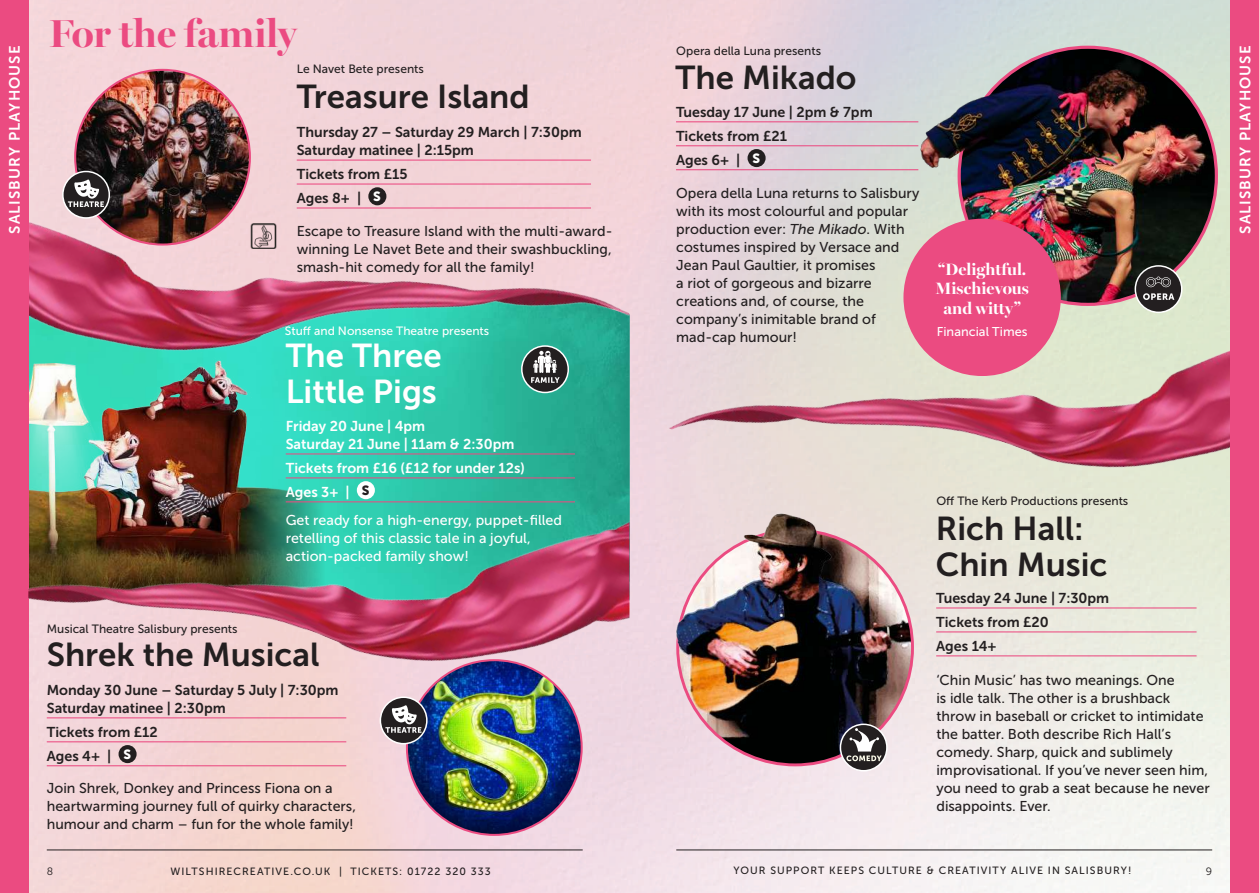
<style>
.page{position:relative;width:1259px;height:893px;background:#fff}
.page>*{position:absolute;margin:0;border:0;box-sizing:border-box;transform-origin:0 0}
.t1{font:700 39.15px "Miller Banner";color:#eb4b81}
.t2{font:33px/36px "Museo Sans 700";color:#231f20}
.t3{font:33px/36px "Museo Sans 700";color:#fff}
.t4{font:700 16.5px/19.5px "Miller Banner";color:#fff;text-align:center}
.t5{font:15px "Museo Sans 700";letter-spacing:.07em;color:#fff}
.t6{font:14.25px/18px "Museo Sans 500";color:#231f20}
.t7{font:14.25px/24px "Museo Sans 700";color:#231f20}
.t8{font:14.25px/18px "Museo Sans 500";color:#fff}
.t9{font:14.25px/18px "Museo Sans 700";color:#fff}
.t10{font:12.75px "Museo Sans 500";color:#fff}
.t11{font:12px "Museo Sans 500";color:#231f20}
.t12{font:12px "Museo Sans 500";color:#fff}
.t13{font:10.65px "Museo Sans 300";color:#231f20}
.t14{font:10.5px "Museo Sans 500";letter-spacing:.1em;color:#231f20}
.s1{font-family:"Museo Sans 900";font-size:13.2px;color:#fff}
.s2{font-style:italic}
.s3{font-family:"Museo Sans 900";font-size:13.2px;color:#231f20}
</style>
<div class="page">
<img style="left:629px;top:0;width:601px;height:893px">
<img style="left:655px;top:25px;width:575px;height:717px">
<div style="left:1230px;top:0;width:29px;height:893px;background:#eb4b81"></div>
<div style="left:28px;top:0;width:601px;height:208px;background:#f2d4d8"></div>
<hr style="left:297px;top:160px;width:294px;height:1px;background:#eb4b81">
<hr style="left:297px;top:184px;width:294px;height:1px;background:#eb4b81">
<hr style="left:297px;top:207px;width:294px;height:2px;background:#eb4b81">
<div style="left:368px;top:187px;width:18px;height:18px;background:#231f20;border-radius:50%"></div>
<img style="left:75px;top:70px;width:175px;height:175px;border-radius:87px">
<hr style="left:676px;top:121px;width:242px;height:1px;background:#eb4b81">
<hr style="left:676px;top:145px;width:242px;height:1px;background:#eb4b81">
<hr style="left:676px;top:169px;width:242px;height:1px;background:#eb4b81">
<div style="left:747px;top:149px;width:18px;height:18px;background:#231f20;border-radius:50%"></div>
<img style="left:959px;top:47px;width:257px;height:257px;border-radius:129px">
<img style="left:678px;top:530px;width:234px;height:235px;border-radius:117px">
<div style="left:903px;top:219px;width:158px;height:157px;background:#eb4b81;border-radius:50%"></div>
<div style="left:0;top:0;width:28px;height:893px;background:#eb4b81"></div>
<hr style="left:936px;top:607px;width:260px;height:1px;background:#eb4b81">
<hr style="left:936px;top:631px;width:260px;height:1px;background:#eb4b81">
<hr style="left:936px;top:655px;width:260px;height:1px;background:#eb4b81">
<svg style="left:840px;top:724px;width:47px;height:47px"></svg>
<div style="left:839px;top:724px;width:48px;height:47px;border:2px solid #fff;border-radius:50%"></div>
<svg style="left:846px;top:728px;width:35px;height:33px"></svg>
<img style="left:670px;top:496px;width:177px;height:178px">
<img style="left:920px;top:47px;width:91px;height:132px">
<div style="left:1135px;top:266px;width:46px;height:46px;background:#231f20;border-radius:50%"></div>
<div style="left:1134px;top:265px;width:48px;height:48px;border:2px solid #fff;border-radius:50%"></div>
<svg style="left:1143px;top:293px;width:31px;height:7px"></svg>
<svg style="left:1146px;top:277px;width:25px;height:10px"></svg>
<img style="left:28px;top:208px;width:601px;height:685px">
<hr style="left:47px;top:850px;width:536px;height:1px;background:#231f20">
<hr style="left:676px;top:850px;width:536px;height:1px;background:#231f20">
<svg style="left:63px;top:171px;width:46px;height:47px"></svg>
<div style="left:62px;top:171px;width:48px;height:48px;border:2px solid #fff;border-radius:50%"></div>
<svg style="left:68px;top:180px;width:36px;height:27px"></svg>
<p class="t5" style="left:6px;top:234px;width:190px;rotate:-90deg">SALISBURY PLAYHOUSE</p>
<h1 class="t1" style="left:49px;top:2px;width:249px">For the family</h1>
<p class="t11" style="left:676px;top:44px;width:146px">Opera della Luna presents</p>
<p class="t11" style="left:47px;top:623px;width:192px">Musical Theatre Salisbury presents</p>
<p class="t11" style="left:297px;top:63px;width:129px">Le Navet Bete presents</p>
<h2 class="t2" style="left:675px;top:60px;width:182px">The Mikado</h2>
<h2 class="t2" style="left:297px;top:78px;width:234px">Treasure Island</h2>
<p class="t7" style="left:676px;top:100px;width:198px">Tuesday 17 June | 2pm &amp; 7pm<br>Tickets from £21<br>Ages 6+ | <span class="s1">S</span></p>
<p class="t7" style="left:297px;top:123px;width:286px;line-height:18px">Thursday 27 – Saturday 29 March | 7:30pm<br>Saturday matinee | 2:15pm</p>
<p class="t7" style="left:297px;top:162px;width:112px">Tickets from £15<br>Ages 8+ | <span class="s1">S</span></p>
<p class="t6" style="left:676px;top:184px;width:245px">Opera della Luna returns to Salisbury with its most colourful and popular production ever: <span class="s2">The Mikado</span>. With costumes inspired by Versace and<br>Jean Paul Gaultier, it promises<br>a riot of gorgeous and bizarre creations and, of course, the company’s inimitable brand of mad-cap humour!</p>
<p class="t6" style="left:297px;top:222px;width:317px;text-align:justify">Escape to Treasure Island with the multi-award&shy;winning Le Navet Bete and their swashbuckling, smash-hit comedy for all the family!</p>
<p class="t12" style="left:285px;top:325px;width:206px">Stuff and Nonsense Theatre presents</p>
<h2 class="t3" style="left:286px;top:338px;width:158px">The Three<br>Little Pigs</h2>
<p class="t9" style="left:286px;top:417px;width:230px">Friday 20 June | 4pm<br>Saturday 21 June | 11am &amp; 2:30pm</p>
<p class="t9" style="left:286px;top:456px;width:241px;line-height:24px">Tickets from £16 (£12 for under 12s)<br>Ages 3+ | <span class="s3">S</span></p>
<p class="t8" style="left:286px;top:511px;width:278px">Get ready for a high-energy, puppet-filled retelling of this classic tale in a joyful, action-packed family show!</p>
<h2 class="t2" style="left:47px;top:636px;width:274px">Shrek the Musical</h2>
<p class="t7" style="left:47px;top:681px;width:293px;line-height:18px">Monday 30 June – Saturday 5 July | 7:30pm<br>Saturday matinee | 2:30pm</p>
<p class="t7" style="left:47px;top:720px;width:112px">Tickets from £12<br>Ages 4+ | <span class="s1">S</span></p>
<p class="t6" style="left:47px;top:779px;width:311px">Join Shrek, Donkey and Princess Fiona on a heartwarming journey full of quirky characters, humour and charm – fun for the whole family!</p>
<p class="t4" style="left:935px;top:258px;width:95px">“Delightful.<br>Mischievous and witty”</p>
<p class="t10" style="left:937px;top:324px;width:92px">Financial Times</p>
<p class="t11" style="left:936px;top:494px;width:193px">Off The Kerb Productions presents</p>
<h2 class="t2" style="left:935px;top:510px;width:173px">Rich Hall:<br>Chin Music</h2>
<p class="t7" style="left:936px;top:586px;width:175px">Tuesday 24 June | 7:30pm<br>Tickets from £20<br>Ages 14+</p>
<p class="t6" style="left:936px;top:671px;width:275px">‘Chin Music’ has two meanings. One<br>is idle talk. The other is a brushback throw in baseball or cricket to intimidate the batter. Both describe Rich Hall’s comedy. Sharp, quick and sublimely improvisational. If you’ve never seen him, you need to grab a seat because he never disappoints. Ever.</p>
<p class="t13" style="left:47px;top:865px;width:8px">8</p>
<p class="t14" style="left:170px;top:865px;width:322px">WILTSHIRECREATIVE.CO.UK | TICKETS: 01722 320 333</p>
<p class="t14" style="left:733px;top:864px;width:399px">YOUR SUPPORT KEEPS CULTURE &amp; CREATIVITY ALIVE IN SALISBURY!</p>
<p class="t13" style="left:1205px;top:865px;width:8px">9</p>
<p class="t5" style="left:1236px;top:234px;width:190px;rotate:-90deg">SALISBURY PLAYHOUSE</p>
</div>
